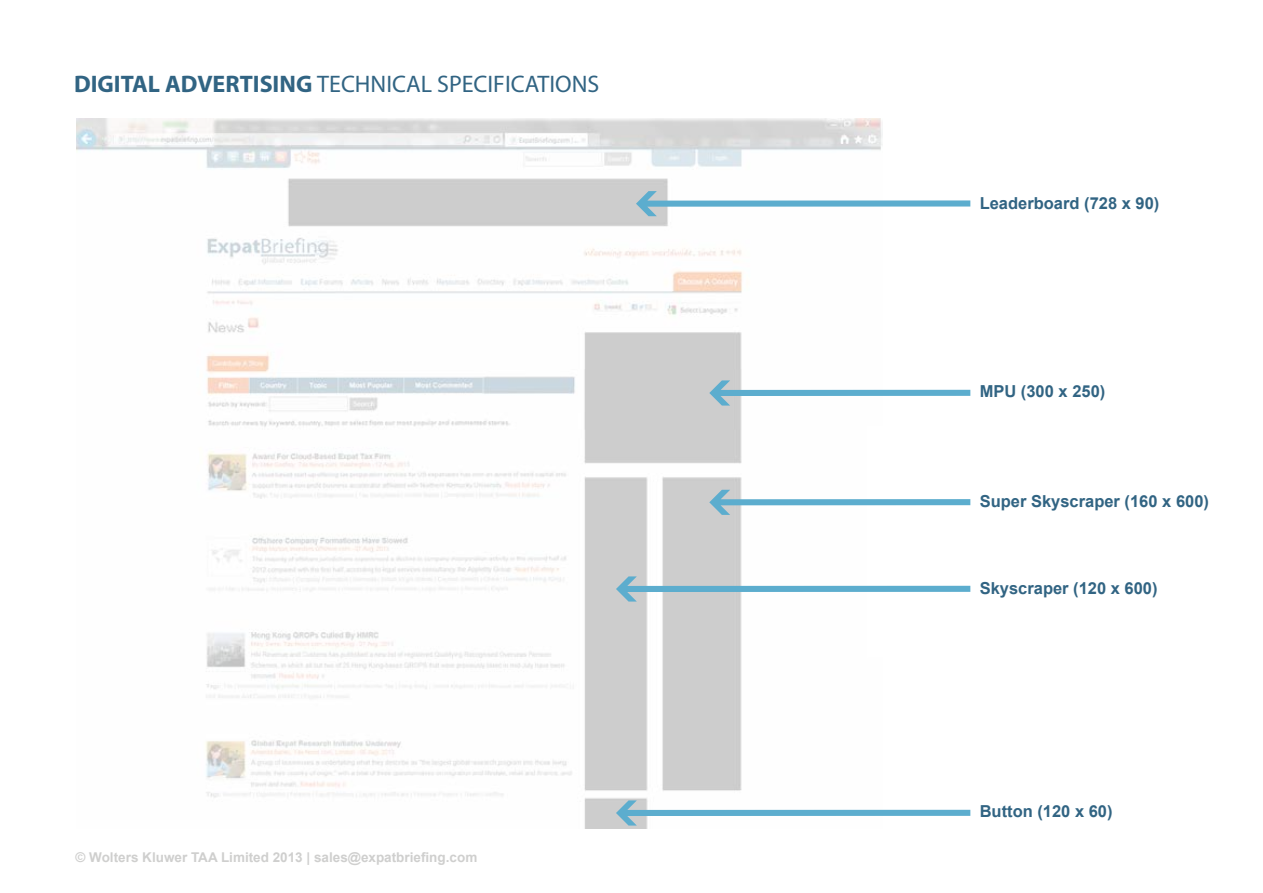
<style>
.page{position:relative;width:1263px;height:893px;background:#fff}
.page>*{position:absolute;margin:0;border:0;box-sizing:border-box;transform-origin:0 0}
.t1{font:24px "Myriad Pro";color:#316483}
.t2{font:700 16.5px "Arial";color:#316483}
.t3{font:700 13.5px "Arial";color:#cfcfce}
.s1{font-weight:700}
</style>
<div class="page">
<img style="left:76px;top:119px;width:807px;height:709px">
<div style="left:866px;top:425px;width:30px;height:234px;background:#fff"></div>
<svg style="left:636px;top:191px;width:334px;height:25px"></svg>
<svg style="left:709px;top:490px;width:261px;height:25px"></svg>
<svg style="left:616px;top:576px;width:354px;height:26px"></svg>
<svg style="left:709px;top:380px;width:261px;height:26px"></svg>
<svg style="left:616px;top:800px;width:354px;height:25px"></svg>
<h1 class="t1" style="left:74px;top:69px;width:527px"><span class="s1">DIGITAL ADVERTISING</span> TECHNICAL SPECIFICATIONS</h1>
<p class="t3" style="left:76px;top:848px;width:403px">© Wolters Kluwer TAA Limited 2013 | sales@expatbriefing.com</p>
<p class="t2" style="left:980px;top:192px;width:181px">Leaderboard (728 x 90)</p>
<p class="t2" style="left:980px;top:381px;width:127px">MPU (300 x 250)</p>
<p class="t2" style="left:980px;top:490px;width:231px">Super Skyscraper (160 x 600)</p>
<p class="t2" style="left:980px;top:577px;width:179px">Skyscraper (120 x 600)</p>
<p class="t2" style="left:980px;top:800px;width:134px">Button (120 x 60)</p>
</div>
